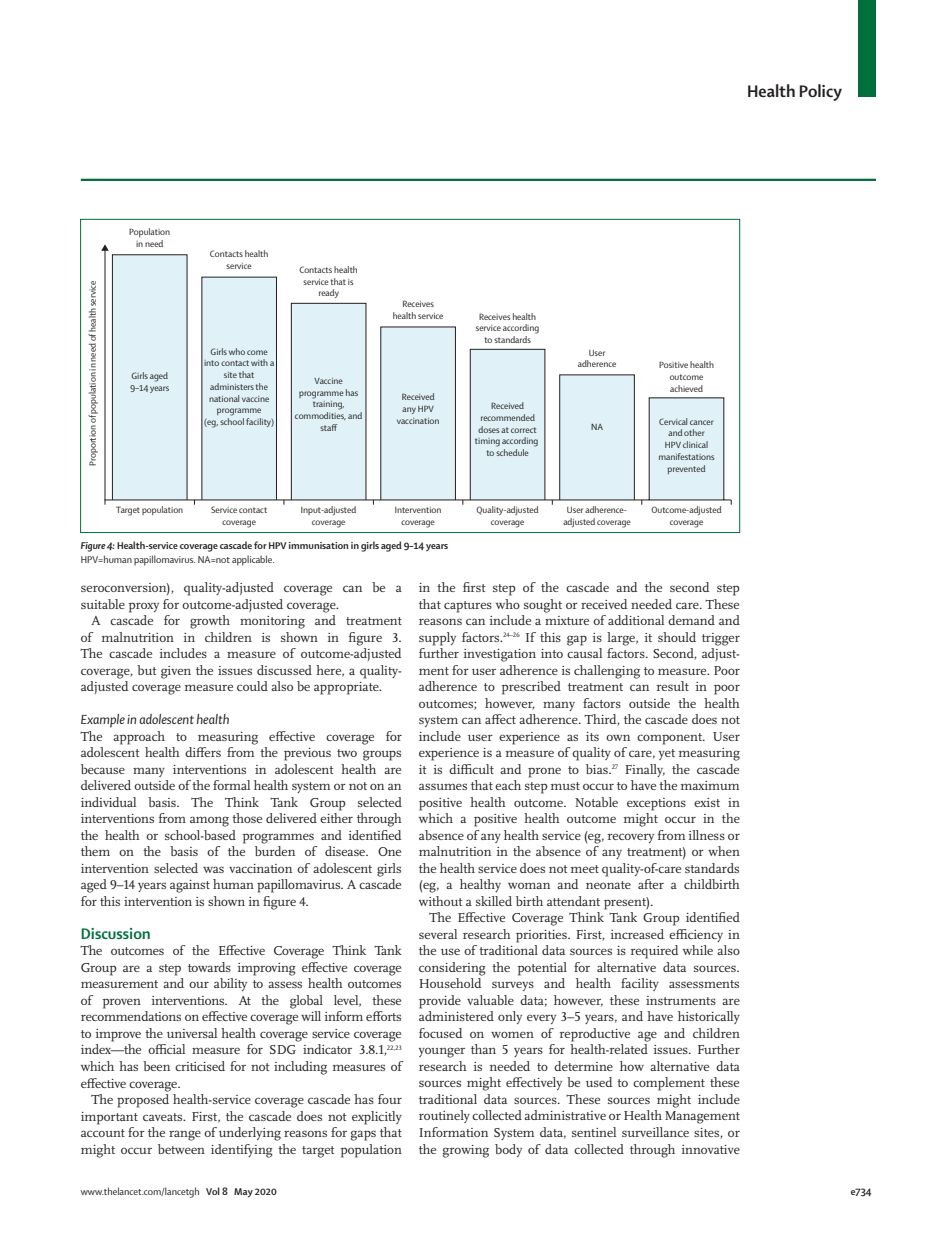
<style>
.page{position:relative;width:944px;height:1251px;background:#fff}
.page>*{position:absolute;margin:0;border:0;box-sizing:border-box;transform-origin:0 0}
.t1{font:700 18px "Shaker 2 Lancet";color:#231f20}
.t2{font:700 16.5px "Shaker 2 Lancet";color:#006f3c}
.t3{font:italic 14.25px "Shaker 2 Lancet";color:#231f20}
.t4{font:13.5px/16.5px "Scala Lancet Pro";color:#231f20;text-align:justify}
.t5{font:700 10.5px/13.2px "Shaker 2 Lancet";color:#231f20}
.t6{font:10.5px "Shaker 2 Lancet";color:#231f20}
.t7{font:9.75px/11.7px "Shaker 2 Lancet";color:#231f20;text-align:center}
.s1{font-style:italic}
.s2{font-weight:400}
.s3{font-weight:700}
</style>
<div class="page">
<div style="left:859px;top:0;width:17px;height:97px;background:#006f3c"></div>
<hr style="left:81px;top:179px;width:795px;height:2px;background:#006f3c">
<div style="left:112px;top:254px;width:75px;height:246px;background:#e0f2f7;border:1px solid #231f20"></div>
<div style="left:201px;top:277px;width:76px;height:223px;background:#e0f2f7;border:1px solid #231f20"></div>
<div style="left:291px;top:303px;width:75px;height:197px;background:#e0f2f7;border:1px solid #231f20"></div>
<div style="left:380px;top:326px;width:76px;height:174px;background:#e0f2f7;border:1px solid #231f20"></div>
<div style="left:470px;top:349px;width:75px;height:151px;background:#e0f2f7;border:1px solid #231f20"></div>
<div style="left:559px;top:374px;width:76px;height:126px;background:#e0f2f7;border:1px solid #231f20"></div>
<svg style="left:104px;top:397px;width:628px;height:108px"></svg>
<hr style="left:105px;top:250px;width:1px;height:254px;background:#231f20">
<svg style="left:101px;top:244px;width:8px;height:7px"></svg>
<h1 class="t1" style="left:747px;top:79px;width:96px">Health Policy</h1>
<p class="t7" style="left:86px;top:466px;width:186px;rotate:-90deg">Proportion of population in need of health service</p>
<p class="t7" style="left:129px;top:226px;width:42px">Population in need</p>
<p class="t7" style="left:130px;top:369px;width:41px;text-align:left">Girls aged<br>9–14 years</p>
<p class="t7" style="left:210px;top:248px;width:60px">Contacts health service</p>
<p class="t7" style="left:204px;top:345px;width:72px">Girls who come into contact with a site that administers the national vaccine programme<br>(eg, school facility)</p>
<p class="t7" style="left:299px;top:263px;width:60px">Contacts health service that is ready</p>
<p class="t7" style="left:295px;top:374px;width:69px">Vaccine programme has training, commodities, and staff</p>
<p class="t7" style="left:393px;top:297px;width:52px">Receives health service</p>
<p class="t7" style="left:476px;top:310px;width:65px">Receives health service according to standards</p>
<p class="t7" style="left:397px;top:391px;width:44px">Received any HPV vaccination</p>
<p class="t7" style="left:475px;top:399px;width:65px">Received recommended doses at correct timing according to schedule</p>
<p class="t7" style="left:578px;top:346px;width:40px">User adherence</p>
<p class="t7" style="left:591px;top:421px;width:14px">NA</p>
<p class="t7" style="left:659px;top:358px;width:56px">Positive health outcome achieved</p>
<p class="t7" style="left:658px;top:415px;width:58px">Cervical cancer and other<br>HPV clinical manifestations prevented</p>
<p class="t7" style="left:116px;top:503px;width:69px">Target population</p>
<p class="t7" style="left:211px;top:503px;width:58px">Service contact coverage</p>
<p class="t7" style="left:301px;top:503px;width:57px">Input-adjusted coverage</p>
<p class="t7" style="left:395px;top:503px;width:48px">Intervention coverage</p>
<p class="t7" style="left:476px;top:503px;width:64px">Quality-adjusted coverage</p>
<p class="t7" style="left:563px;top:503px;width:69px">User adherence&shy;adjusted coverage</p>
<p class="t7" style="left:651px;top:503px;width:72px">Outcome-adjusted coverage</p>
<p class="t5" style="left:81px;top:539px;width:369px"><span class="s1">Figure 4:</span> Health-service coverage cascade for HPV immunisation in girls aged 9–14 years<br><span class="s2">HPV=human papillomavirus. NA=not applicable.</span></p>
<p class="t4" style="left:81px;top:579px;width:323px">seroconversion), quality-adjusted coverage can be a suitable proxy for outcome-adjusted coverage.</p>
<p class="t4" style="left:81px;top:612px;width:323px;text-indent:11px">A cascade for growth monitoring and treatment of malnutrition in children is shown in figure 3.<br>The cascade includes a measure of outcome-adjusted coverage, but given the issues discussed here, a quality&shy;adjusted coverage measure could also be appropriate.</p>
<p class="t3" style="left:81px;top:710px;width:150px">Example in adolescent health</p>
<p class="t4" style="left:81px;top:728px;width:323px">The approach to measuring effective coverage for adolescent health differs from the previous two groups because many interventions in adolescent health are delivered outside of the formal health system or not on an individual basis. The Think Tank Group selected interventions from among those delivered either through the health or school-based programmes and identified them on the basis of the burden of disease. One intervention selected was vaccination of adolescent girls aged 9–14 years against human papillomavirus. A cascade for this intervention is shown in figure 4.</p>
<p class="t2" style="left:81px;top:922px;width:72px">Discussion</p>
<p class="t4" style="left:81px;top:942px;width:323px">The outcomes of the Effective Coverage Think Tank Group are a step towards improving effective coverage measurement and our ability to assess health outcomes of proven interventions. At the global level, these recommendations on effective coverage will inform efforts to improve the universal health coverage service coverage index—the official measure for SDG indicator 3.8.1,<sup>22,23 </sup>which has been criticised for not including measures of effective coverage.</p>
<p class="t4" style="left:81px;top:1091px;width:323px;text-indent:11px">The proposed health-service coverage cascade has four important caveats. First, the cascade does not explicitly account for the range of underlying reasons for gaps that might occur between identifying the target population</p>
<p class="t4" style="left:419px;top:579px;width:323px">in the first step of the cascade and the second step that captures who sought or received needed care. These reasons can include a mixture of additional demand and supply factors.<sup>24–26</sup> If this gap is large, it should trigger further investigation into causal factors. Second, adjust&shy;ment for user adherence is challenging to measure. Poor adherence to prescribed treatment can result in poor outcomes; however, many factors outside the health system can affect adherence. Third, the cascade does not include user experience as its own component. User experience is a measure of quality of care, yet measuring it is difficult and prone to bias.<sup>27</sup> Finally, the cascade assumes that each step must occur to have the maximum positive health outcome. Notable exceptions exist in which a positive health outcome might occur in the absence of any health service (eg, recovery from illness or malnutrition in the absence of any treatment) or when the health service does not meet quality-of-care standards (eg, a healthy woman and neonate after a childbirth without a skilled birth attendant present).</p>
<p class="t4" style="left:419px;top:909px;width:323px;text-indent:11px">The Effective Coverage Think Tank Group identified several research priorities. First, increased efficiency in the use of traditional data sources is required while also considering the potential for alternative data sources.<br>Household surveys and health facility assessments provide valuable data; however, these instruments are administered only every 3–5 years, and have historically focused on women of reproductive age and children younger than 5 years for health-related issues. Further research is needed to determine how alternative data sources might effectively be used to complement these traditional data sources. These sources might include routinely collected administrative or Health Management Information System data, sentinel surveillance sites, or the growing body of data collected through innovative</p>
<p class="t6" style="left:81px;top:1184px;width:198px">www.thelancet.com/lancetgh <span class="s3">Vol 8 May 2020</span></p>
<p class="t5" style="left:851px;top:1184px;width:22px">e734</p>
</div>
